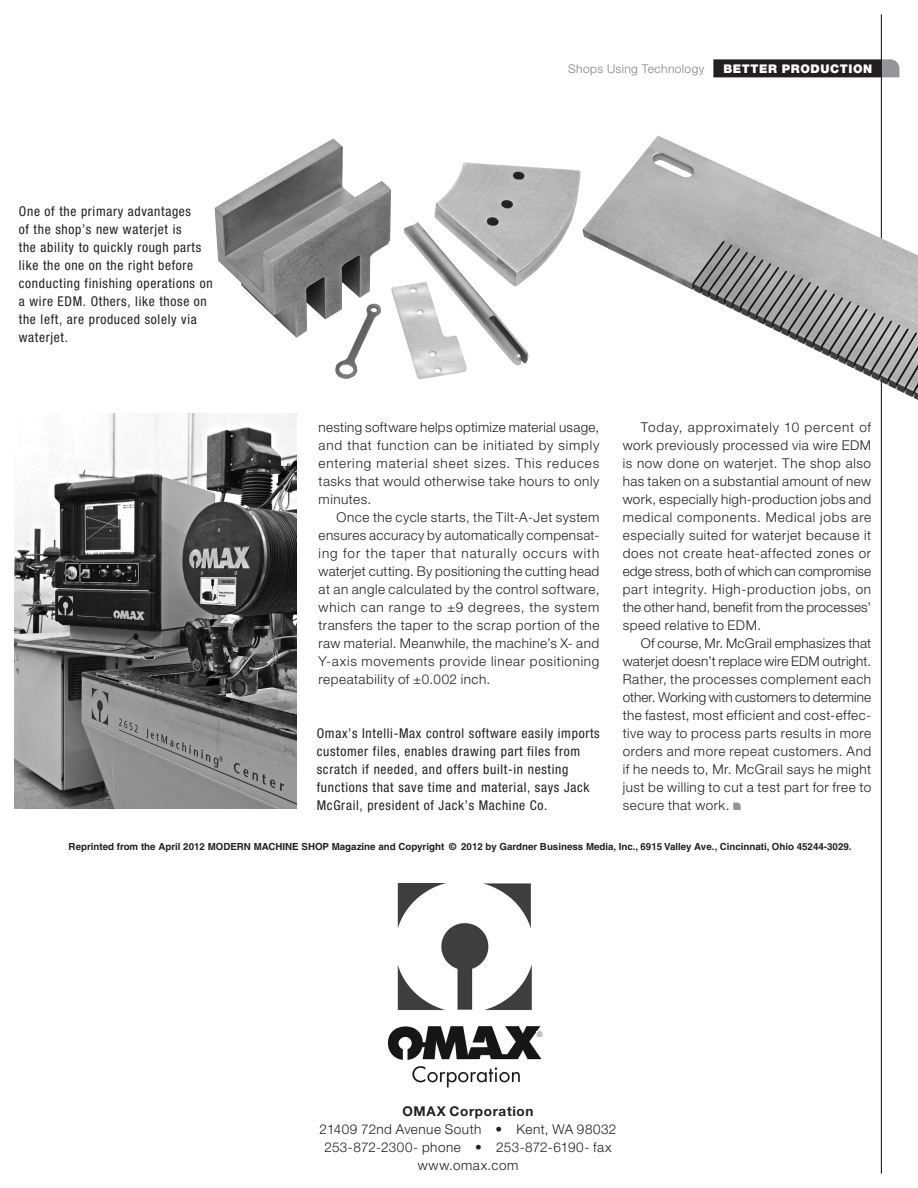
<style>
.page{position:relative;width:918px;height:1188px;background:#fff}
.page>*{position:absolute;margin:0;border:0;box-sizing:border-box;transform-origin:0 0}
._04_body{font:300 13.5px/18px "Helvetica Neue LT Std";letter-spacing:.035em;color:#231f20;text-align:justify}
._07_caption{font:condensed 13.5px/18px "Helvetica Neue LT Std";letter-spacing:.05em;color:#231f20}
._04_body-2{font:700 13.5px "Helvetica Neue LT Std";letter-spacing:.045em;color:#231f20}
.t1{font:300 12px "Helvetica Neue LT Std";letter-spacing:.035em;color:#808285}
.t2{font:900 12px "Helvetica Neue LT Std";letter-spacing:.05em;color:#fff}
.t3{font:700 9.75px "Helvetica";color:#231f20}
._07_caption-2{font:100 condensed 7.5px "Helvetica Neue LT Std";color:#231f20}
</style>
<div class="page">
<div style="left:713px;top:59px;width:168px;height:18px;background:#231f20"></div>
<svg style="left:882px;top:59px;width:17px;height:18px"></svg>
<img style="left:215px;top:138px;width:365px;height:241px">
<img style="left:14px;top:413px;width:283px;height:395px">
<hr style="left:881px;top:14px;width:1px;height:1160px;background:#231f20">
<img style="left:389px;top:883px;width:153px;height:204px">
<svg style="left:733px;top:802px;width:8px;height:8px"></svg>
<img style="left:582px;top:135px;width:336px;height:265px">
<div style="left:536px;top:1031px;width:8px;height:7px;background:#fff"></div>
<p class="_07_caption" style="left:19px;top:202px;width:195px">One of the primary advantages<br>of the shop’s new waterjet is<br>the ability to quickly rough parts like the one on the right before conducting finishing operations on a wire EDM. Others, like those on the left, are produced solely via waterjet.</p>
<p class="t1" style="left:568px;top:61px;width:138px">Shops Using Technology</p>
<p class="t2" style="left:723px;top:61px;width:151px">BETTER PRODUCTION</p>
<p class="_04_body" style="left:319px;top:418px;width:282px">nesting software helps optimize material usage, and that function can be initiated by simply entering material sheet sizes. This reduces tasks that would otherwise take hours to only minutes.</p>
<p class="_04_body" style="left:319px;top:508px;width:282px;text-indent:18px">Once the cycle starts, the Tilt-A-Jet system ensures accuracy by automatically compensat&shy;ing for the taper that naturally occurs with waterjet cutting. By positioning the cutting head at an angle calculated by the control software, which can range to ±9 degrees, the system transfers the taper to the scrap portion of the raw material. Meanwhile, the machine’s X- and Y-axis movements provide linear positioning repeatability of ±0.002 inch.</p>
<p class="_04_body" style="left:623px;top:418px;width:250px;text-indent:18px">Today, approximately 10 percent of work previously processed via wire EDM is now done on waterjet. The shop also has taken on a substantial amount of new work, especially high-production jobs and medical components. Medical jobs are especially suited for waterjet because it does not create heat-affected zones or edge stress, both of which can compromise part integrity. High-production jobs, on the other hand, benefit from the processes’ speed relative to EDM.</p>
<p class="_04_body" style="left:623px;top:634px;width:250px;text-indent:18px">Of course, Mr. McGrail emphasizes that waterjet doesn’t replace wire EDM outright.<br>Rather, the processes complement each other. Working with customers to determine the fastest, most efficient and cost-effec&shy;tive way to process parts results in more orders and more repeat customers. And if he needs to, Mr. McGrail says he might just be willing to cut a test part for free to secure that work.</p>
<p class="_07_caption" style="left:317px;top:724px;width:284px">Omax’s Intelli-Max control software easily imports customer files, enables drawing part files from scratch if needed, and offers built-in nesting functions that save time and material, says Jack McGrail, president of Jack’s Machine Co.</p>
<p class="t3" style="left:69px;top:841px;width:784px">Reprinted from the April 2012 MODERN MACHINE SHOP Magazine and Copyright © 2012 by Gardner Business Media, Inc., 6915 Valley Ave., Cincinnati, Ohio 45244-3029.</p>
<p class="_07_caption-2" style="left:537px;top:1030px;width:7px">®</p>
<p class="_04_body-2" style="left:403px;top:1103px;width:132px">OMAX Corporation</p>
<p class="_04_body" style="left:320px;top:1120px;width:298px">21409 72nd Avenue South • Kent, WA 98032</p>
<p class="_04_body" style="left:324px;top:1138px;width:289px">253-872-2300- phone • 253-872-6190- fax</p>
<p class="_04_body" style="left:418px;top:1156px;width:102px">www.omax.com</p>
</div>
